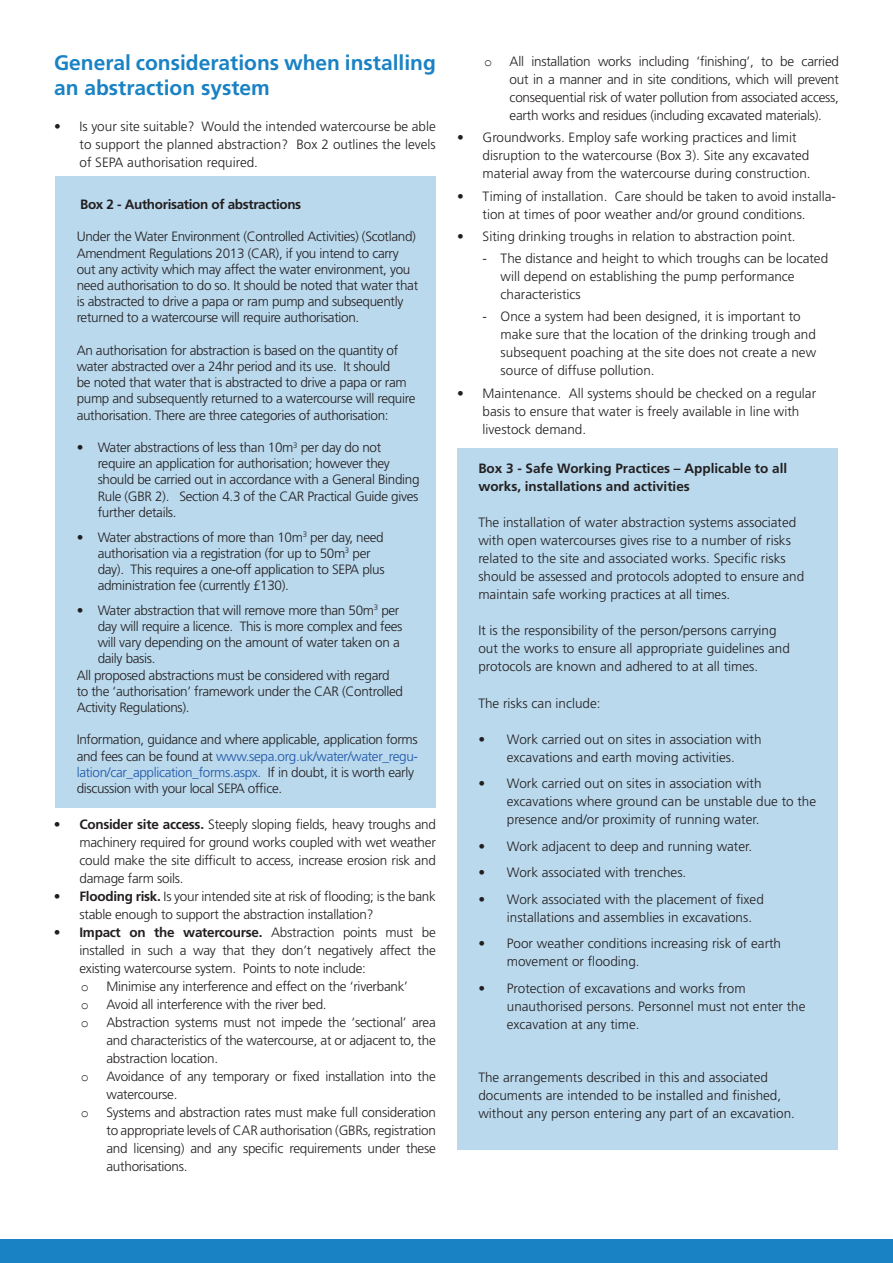
<style>
.page{position:relative;width:893px;height:1263px;background:#fff}
.page>*{position:absolute;margin:0;border:0;box-sizing:border-box;transform-origin:0 0}
.t1{font:700 21px/25.2px "Frutiger LT Std";color:#1982c4}
.t2{font:300 13.5px/18px "Frutiger LT Std";color:#231f20;text-align:justify}
.t3{font:300 13.5px/16.2px "Frutiger";letter-spacing:-.025em;color:#231f20}
.t4{font:300 13.5px/18px "Frutiger";color:#231f20}
.t5{font:300 13.5px/18px "Frutiger LT Std";letter-spacing:-.02em;color:#231f20}
.t6{font:700 13.5px/18px "Frutiger";color:#231f20}
.t7{font:700 13.5px "Frutiger";letter-spacing:-.025em;color:#231f20}
.t8{font:13.5px "Courier New";color:#231f20}
.s1{color:#1e56a6}
.s2{font-weight:700}
</style>
<div class="page">
<div style="left:0;top:1240px;width:893px;height:23px;background:#1982c4"></div>
<div style="left:56px;top:176px;width:380px;height:631px;background:#bad9ed"></div>
<div style="left:457px;top:448px;width:380px;height:702px;background:#bad9ed"></div>
<h1 class="t1" style="left:54px;top:50px;width:383px">General considerations when installing an abstraction system</h1>
<p class="t2" style="left:80px;top:117px;width:358px;text-indent:-26px">• Is your site suitable? Would the intended watercourse be able to support the planned abstraction? Box 2 outlines the levels of SEPA authorisation required.</p>
<p class="t7" style="left:80px;top:196px;width:223px">Box 2 - Authorisation of abstractions</p>
<p class="t3" style="left:77px;top:229px;width:343px">Under the Water Environment (Controlled Activities) (Scotland)<br>Amendment Regulations 2013 (CAR), if you intend to carry out any activity which may affect the water environment, you need authorisation to do so. It should be noted that water that is abstracted to drive a papa or ram pump and subsequently returned to a watercourse will require authorisation.</p>
<p class="t3" style="left:77px;top:342px;width:340px">An authorisation for abstraction is based on the quantity of water abstracted over a 24hr period and its use. It should<br>be noted that water that is abstracted to drive a papa or ram pump and subsequently returned to a watercourse will require authorisation. There are three categories of authorisation:</p>
<p class="t3" style="left:98px;top:439px;width:323px;text-indent:-21px">• Water abstractions of less than 10m<sup>3</sup> per day do not require an application for authorisation; however they should be carried out in accordance with a General Binding Rule (GBR 2). Section 4.3 of the CAR Practical Guide gives further details.</p>
<p class="t3" style="left:98px;top:529px;width:288px;text-indent:-21px">• Water abstractions of more than 10m<sup>3</sup> per day, need authorisation via a registration (for up to 50m<sup>3</sup> per day). This requires a one-off application to SEPA plus administration fee (currently £130).</p>
<p class="t3" style="left:77px;top:602px;width:324px">• Water abstraction that will remove more than 50m<sup>3</sup> per</p>
<p class="t3" style="left:98px;top:618px;width:306px">day will require a licence. This is more complex and fees</p>
<p class="t3" style="left:98px;top:635px;width:304px">will vary depending on the amount of water taken on a</p>
<p class="t3" style="left:98px;top:651px;width:59px">daily basis.</p>
<p class="t3" style="left:77px;top:667px;width:314px">All proposed abstractions must be considered with regard</p>
<p class="t3" style="left:77px;top:683px;width:328px">to the ‘authorisation’ framework under the CAR (Controlled</p>
<p class="t3" style="left:77px;top:699px;width:114px">Activity Regulations).</p>
<p class="t3" style="left:77px;top:732px;width:343px">Information, guidance and where applicable, application forms and fees can be found at <span class="s1">www.sepa.org.uk/water/water_regu&shy;lation/car_application_forms.aspx.</span> If in doubt, it is worth early discussion with your local SEPA office.</p>
<p class="t2" style="left:79px;top:816px;width:358px;text-indent:-26px">• <span class="s2">Consider site access.</span> Steeply sloping fields, heavy troughs and machinery required for ground works coupled with wet weather could make the site difficult to access, increase erosion risk and damage farm soils.</p>
<p class="t5" style="left:79px;top:888px;width:358px;text-indent:-26px">• <span class="s2">Flooding risk.</span> Is your intended site at risk of flooding; is the bank stable enough to support the abstraction installation?</p>
<p class="t2" style="left:79px;top:923px;width:358px;text-indent:-26px">• <span class="s2">Impact on the watercourse.</span> Abstraction points must be installed in such a way that they don’t negatively affect the existing watercourse system. Points to note include:</p>
<p class="t8" style="left:81px;top:978px;width:10px">o</p>
<p class="t5" style="left:106px;top:977px;width:303px">Minimise any interference and effect on the ‘riverbank’</p>
<p class="t8" style="left:81px;top:996px;width:10px">o</p>
<p class="t5" style="left:106px;top:995px;width:222px">Avoid all interference with the river bed.</p>
<p class="t8" style="left:81px;top:1014px;width:10px">o</p>
<p class="t2" style="left:106px;top:1013px;width:331px">Abstraction systems must not impede the ‘sectional’ area and characteristics of the watercourse, at or adjacent to, the abstraction location.</p>
<p class="t8" style="left:81px;top:1068px;width:10px">o</p>
<p class="t5" style="left:106px;top:1067px;width:331px">Avoidance of any temporary or fixed installation into the watercourse.</p>
<p class="t8" style="left:81px;top:1104px;width:10px">o</p>
<p class="t2" style="left:106px;top:1103px;width:331px">Systems and abstraction rates must make full consideration to appropriate levels of CAR authorisation (GBRs, registration and licensing) and any specific requirements under these authorisations.</p>
<p class="t8" style="left:484px;top:54px;width:10px">o</p>
<p class="t2" style="left:510px;top:53px;width:331px">All installation works including ‘finishing’, to be carried out in a manner and in site conditions, which will prevent consequential risk of water pollution from associated access, earth works and residues (including excavated materials).</p>
<p class="t2" style="left:483px;top:129px;width:330px;text-align:left;text-indent:-26px">• Groundworks. Employ safe working practices and limit disruption to the watercourse (Box 3). Site any excavated material away from the watercourse during construction.</p>
<p class="t2" style="left:457px;top:187px;width:380px;text-align:center">• Timing of installation. Care should be taken to avoid installa&shy;tion at times of poor weather and/or ground conditions.</p>
<p class="t2" style="left:457px;top:227px;width:340px">• Siting drinking troughs in relation to abstraction point.</p>
<p class="t2" style="left:501px;top:250px;width:329px;text-align:left;text-indent:-18px">- The distance and height to which troughs can be located will depend on establishing the pump performance characteristics</p>
<p class="t2" style="left:501px;top:308px;width:317px;text-align:left;text-indent:-18px">- Once a system had been designed, it is important to make sure that the location of the drinking trough and subsequent poaching at the site does not create a new source of diffuse pollution.</p>
<p class="t2" style="left:483px;top:384px;width:335px;text-align:left;text-indent:-26px">• Maintenance. All systems should be checked on a regular basis to ensure that water is freely available in line with livestock demand.</p>
<p class="t6" style="left:478px;top:460px;width:310px">Box 3 - Safe Working Practices – Applicable to all works, installations and activities</p>
<p class="t4" style="left:478px;top:514px;width:327px">The installation of water abstraction systems associated with open watercourses gives rise to a number of risks related to the site and associated works. Specific risks should be assessed and protocols adopted to ensure and maintain safe working practices at all times.</p>
<p class="t4" style="left:478px;top:622px;width:313px">It is the responsibility of the person/persons carrying out the works to ensure all appropriate guidelines and protocols are known and adhered to at all times.</p>
<p class="t4" style="left:478px;top:694px;width:124px">The risks can include:</p>
<p class="t4" style="left:478px;top:730px;width:285px;text-align:center">• Work carried out on sites in association with excavations and earth moving activities.</p>
<p class="t4" style="left:507px;top:774px;width:311px;text-indent:-28px">• Work carried out on sites in association with excavations where ground can be unstable due to the presence and/or proximity of running water.</p>
<p class="t4" style="left:478px;top:837px;width:275px">• Work adjacent to deep and running water.</p>
<p class="t4" style="left:478px;top:863px;width:210px">• Work associated with trenches.</p>
<p class="t4" style="left:507px;top:890px;width:259px;text-indent:-28px">• Work associated with the placement of fixed installations and assemblies in excavations.</p>
<p class="t4" style="left:507px;top:934px;width:276px;text-indent:-28px">• Poor weather conditions increasing risk of earth movement or flooding.</p>
<p class="t4" style="left:507px;top:979px;width:300px;text-indent:-28px">• Protection of excavations and works from unauthorised persons. Personnel must not enter the excavation at any time.</p>
<p class="t4" style="left:478px;top:1068px;width:318px">The arrangements described in this and associated documents are intended to be installed and finished, without any person entering any part of an excavation.</p>
</div>
